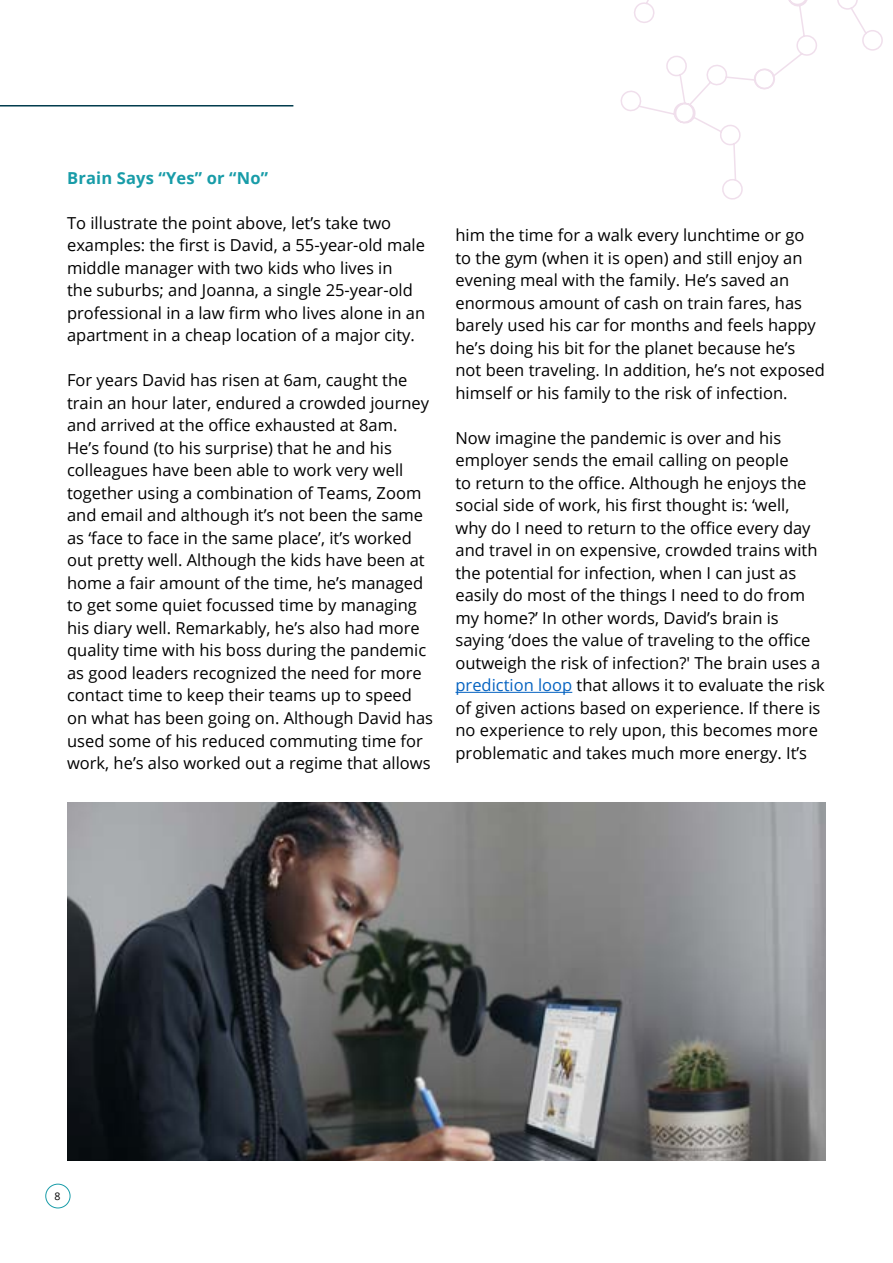
<style>
.page{position:relative;width:893px;height:1263px;background:#fff}
.page>*{position:absolute;margin:0;border:0;box-sizing:border-box;transform-origin:0 0}
.t1{font:16.5px/22.5px "Open Sans";color:#000}
.t2{font:700 16.5px "Open Sans";letter-spacing:.01em;color:#189ca8}
.t3{font:10.5px "Open Sans";color:#000}
.s1{color:#0563c1}
</style>
<div class="page">
<hr style="left:455px;top:692px;width:117px;height:1px;background:#0563c1">
<hr style="left:0;top:105px;width:293px;height:2px;background:#003b4c">
<img style="left:68px;top:802px;width:757px;height:359px">
<svg style="left:620px;top:0;width:263px;height:200px"></svg>
<div style="left:46px;top:1184px;width:24px;height:24px;border:1px solid #189ca8;border-radius:50%"></div>
<p class="t2" style="left:67px;top:166px;width:202px">Brain Says “Yes” or “No”</p>
<p class="t1" style="left:67px;top:211px;width:360px">To illustrate the point above, let’s take two examples: the first is David, a 55-year-old male middle manager with two kids who lives in<br>the suburbs; and Joanna, a single 25-year-old professional in a law firm who lives alone in an apartment in a cheap location of a major city.</p>
<p class="t1" style="left:67px;top:369px;width:367px">For years David has risen at 6am, caught the train an hour later, endured a crowded journey and arrived at the office exhausted at 8am.<br>He’s found (to his surprise) that he and his colleagues have been able to work very well together using a combination of Teams, Zoom and email and although it’s not been the same as ‘face to face in the same place’, it’s worked out pretty well. Although the kids have been at home a fair amount of the time, he’s managed to get some quiet focussed time by managing his diary well. Remarkably, he’s also had more quality time with his boss during the pandemic as good leaders recognized the need for more contact time to keep their teams up to speed on what has been going on. Although David has used some of his reduced commuting time for work, he’s also worked out a regime that allows</p>
<p class="t1" style="left:455px;top:223px;width:371px">him the time for a walk every lunchtime or go<br>to the gym (when it is open) and still enjoy an evening meal with the family. He’s saved an enormous amount of cash on train fares, has barely used his car for months and feels happy he’s doing his bit for the planet because he’s not been traveling. In addition, he’s not exposed himself or his family to the risk of infection.</p>
<p class="t1" style="left:455px;top:426px;width:371px">Now imagine the pandemic is over and his employer sends the email calling on people<br>to return to the office. Although he enjoys the social side of work, his first thought is: ‘well,<br>why do I need to return to the office every day and travel in on expensive, crowded trains with the potential for infection, when I can just as easily do most of the things I need to do from my home?’ In other words, David’s brain is saying ‘does the value of traveling to the office outweigh the risk of infection?' The brain uses a <span class="s1">prediction loop</span> that allows it to evaluate the risk of given actions based on experience. If there is no experience to rely upon, this becomes more problematic and takes much more energy. It’s</p>
<p class="t3" style="left:55px;top:1189px;width:8px">8</p>
</div>
